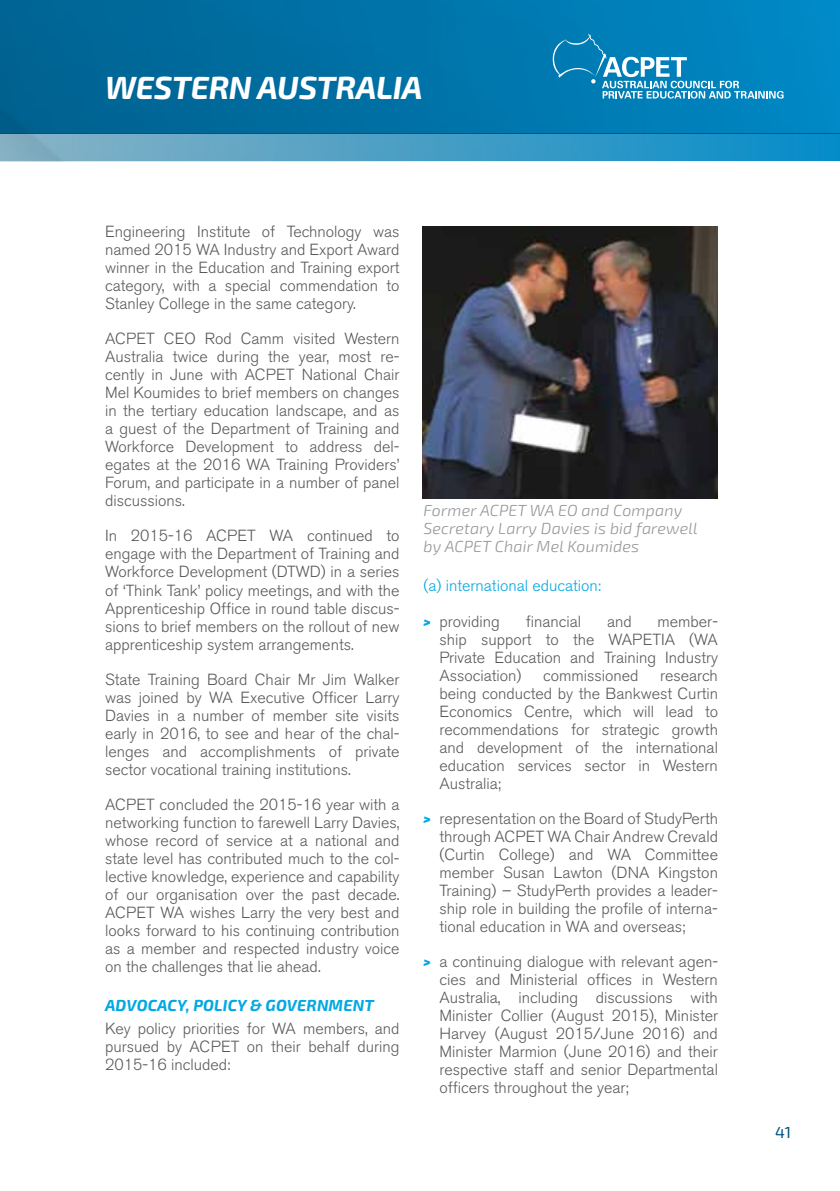
<style>
.page{position:relative;width:840px;height:1191px;background:#fff}
.page>*{position:absolute;margin:0;border:0;box-sizing:border-box;transform-origin:0 0}
.t1{font:italic 700 32px "Exo 2.0";letter-spacing:-.01em;color:#fff}
.t2{font:300 16px/18px "Akzidenz Grotesk BE";color:#58595b;text-align:justify}
.t3{font:italic 300 16px/18px "Exo 2.0";letter-spacing:.01em;color:#939598}
.t4{font:300 16px/35px "Akzidenz Grotesk BE";color:#00a8e3}
.t5{font:italic 700 16px "Exo 2.0";letter-spacing:.01em;color:#00a8e3}
.t6{font:16px "Exo 2.0";color:#00517d}
.s1{font-family:"Exo 2.0";font-weight:900;font-style:italic;font-size:14px}
.s2{color:#58595b}
.s3{font-family:"Exo 2.0";font-weight:900;font-style:italic;font-size:14px;color:#00a8e3}
</style>
<div class="page">
<img style="left:0;top:0;width:839px;height:161px">
<svg style="left:552px;top:34px;width:231px;height:65px;background:#2291c3"></svg>
<img style="left:422px;top:227px;width:295px;height:271px">
<h1 class="t1" style="left:105px;top:68px;width:318px">WESTERN AUSTRALIA</h1>
<p class="t2" style="left:105px;top:223px;width:296px">Engineering Institute of Technology was named 2015 WA Industry and Export Award winner in the Education and Training export category, with a special commendation to Stanley College in the same category.</p>
<p class="t2" style="left:105px;top:330px;width:296px">ACPET CEO Rod Camm visited Western Australia twice during the year, most re&shy;cently in June with ACPET National Chair Mel Koumides to brief members on changes in the tertiary education landscape, and as a guest of the Department of Training and Workforce Development to address del&shy;egates at the 2016 WA Training Providers’ Forum, and participate in a number of panel discussions.</p>
<p class="t2" style="left:105px;top:527px;width:296px">In 2015-16 ACPET WA continued to engage with the Department of Training and Workforce Development (DTWD) in a series of ‘Think Tank’ policy meetings, and with the Apprenticeship Office in round table discus&shy;sions to brief members on the rollout of new apprenticeship system arrangements.</p>
<p class="t2" style="left:105px;top:670px;width:296px">State Training Board Chair Mr Jim Walker was joined by WA Executive Officer Larry Davies in a number of member site visits early in 2016, to see and hear of the chal&shy;lenges and accomplishments of private sector vocational training institutions.</p>
<p class="t2" style="left:105px;top:795px;width:296px">ACPET concluded the 2015-16 year with a networking function to farewell Larry Davies, whose record of service at a national and state level has contributed much to the col&shy;lective knowledge, experience and capability of our organisation over the past decade.<br>ACPET WA wishes Larry the very best and looks forward to his continuing contribution as a member and respected industry voice on the challenges that lie ahead.</p>
<p class="t5" style="left:105px;top:995px;width:270px">ADVOCACY, POLICY &amp; GOVERNMENT</p>
<p class="t2" style="left:105px;top:1020px;width:296px">Key policy priorities for WA members, and pursued by ACPET on their behalf during 2015-16 included:</p>
<p class="t3" style="left:423px;top:501px;width:275px">Former ACPET WA EO and Company<br>Secretary Larry Davies is bid farewell by ACPET Chair Mel Koumides</p>
<p class="t4" style="left:423px;top:569px;width:179px">(a) international education: <span class="s1">&gt;</span> <span class="s2">providing</span></p>
<p class="t2" style="left:525px;top:612px;width:57px">financial</p>
<p class="t2" style="left:606px;top:612px;width:26px">and</p>
<p class="t2" style="left:439px;top:612px;width:280px;text-indent:218px">member&shy;ship support to the WAPETIA (WA Private Education and Training Industry Association)</p>
<p class="t2" style="left:439px;top:666px;width:280px;text-indent:220px">research being conducted by the Bankwest Curtin Economics Centre, which will lead to recommendations for strategic growth and development of the international education services sector in Western Australia;</p>
<p class="t2" style="left:439px;top:809px;width:280px;text-indent:-16px"><span class="s3">&gt;</span> representation on the Board of StudyPerth through ACPET WA Chair Andrew Crevald (Curtin College) and WA Committee member Susan Lawton (DNA Kingston Training) – StudyPerth provides a leader&shy;ship role in building the profile of interna&shy;tional education in WA and overseas;</p>
<p class="t2" style="left:439px;top:952px;width:280px;text-indent:-16px"><span class="s3">&gt;</span> a continuing dialogue with relevant agen&shy;cies and Ministerial offices in Western Australia, including discussions with Minister Collier (August 2015), Minister Harvey (August 2015/June 2016) and Minister Marmion (June 2016) and their respective staff and senior Departmental officers throughout the year;</p>
<p class="t2" style="left:543px;top:666px;width:97px">commissioned</p>
<p class="t6" style="left:774px;top:1123px;width:17px">41</p>
</div>
